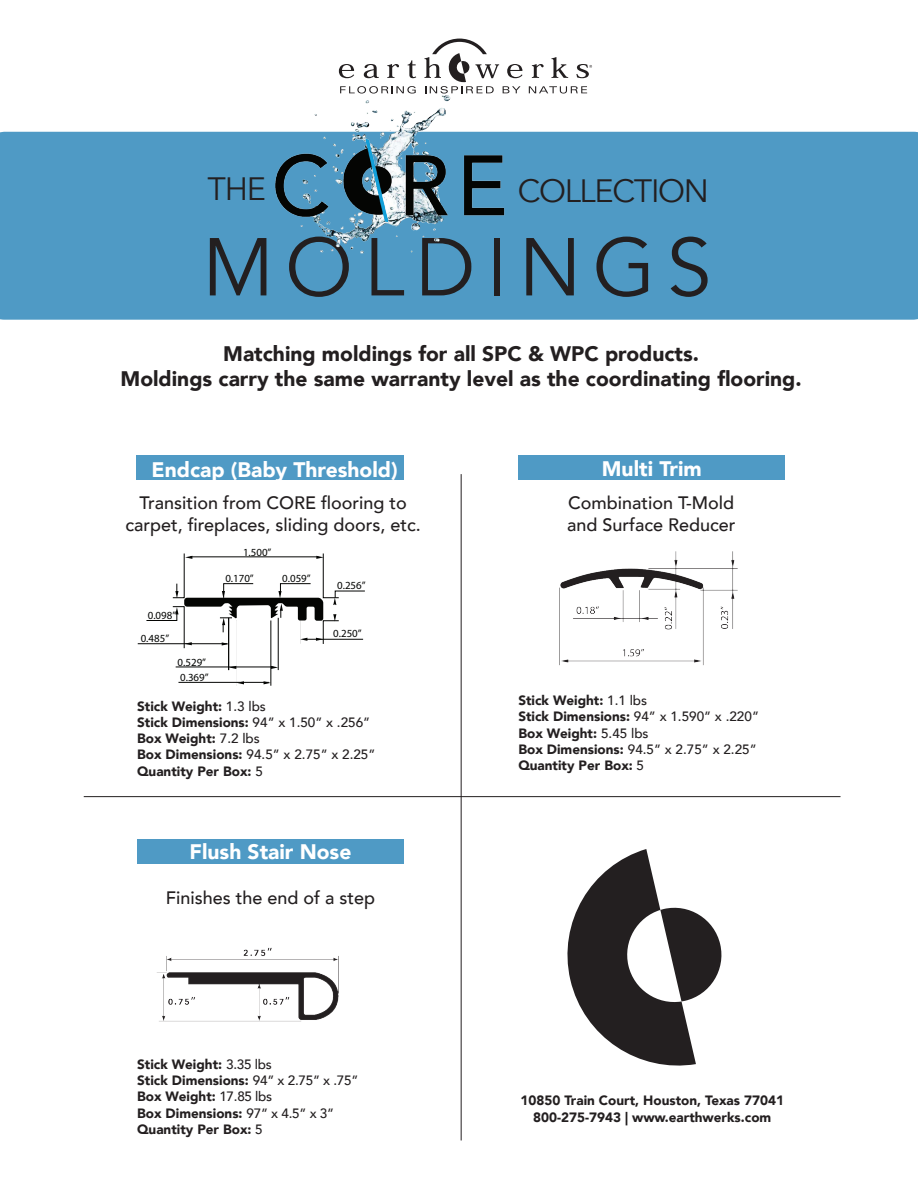
<style>
.page{position:relative;width:918px;height:1188px;background:#fff}
.page>*{position:absolute;margin:0;border:0;box-sizing:border-box;transform-origin:0 0}
.t1{font:81px "Avenir";letter-spacing:.135em;color:#231f20}
.t2{font:32.25px "Avenir";letter-spacing:-.04em;color:#231f20}
.t3{font:900 21px/25.2px "Avenir";color:#231f20;text-align:center}
.t4{font:900 21px "Avenir";color:#fff}
.t5{font:500 18px/21.6px "Avenir";color:#231f20;text-align:center}
.t6{font:900 13.5px/16.2px "Avenir";color:#231f20;text-align:center}
.t7{font:500 13.5px "Avenir";color:#231f20}
.t8{font:10.95px/14.9px "Myriad Pro";color:#040503}
.s1{font-weight:500}
.s2{font-weight:900}
</style>
<div class="page">
<div style="left:518px;top:456px;width:267px;height:24px;background:#4f9ac5"></div>
<hr style="left:461px;top:474px;width:1px;height:666px;background:#231f20">
<img style="left:157px;top:947px;width:182px;height:75px">
<div style="left:137px;top:839px;width:267px;height:25px;background:#4f9ac5"></div>
<hr style="left:138px;top:643px;width:89px;height:1px;background:#040503">
<hr style="left:228px;top:618px;width:1px;height:52px;background:#040503">
<hr style="left:271px;top:621px;width:1px;height:65px;background:#040503">
<hr style="left:278px;top:618px;width:1px;height:52px;background:#040503">
<hr style="left:176px;top:667px;width:97px;height:1px;background:#040503">
<hr style="left:178px;top:682px;width:91px;height:1px;background:#040503">
<svg style="left:229px;top:666px;width:7px;height:3px"></svg>
<svg style="left:237px;top:681px;width:7px;height:3px"></svg>
<svg style="left:271px;top:666px;width:7px;height:3px"></svg>
<svg style="left:264px;top:681px;width:7px;height:3px"></svg>
<svg style="left:146px;top:553px;width:219px;height:96px"></svg>
<div style="left:137px;top:456px;width:267px;height:24px;background:#4f9ac5"></div>
<div style="left:0;top:132px;width:918px;height:188px;background:#4f9ac5"></div>
<svg style="left:340px;top:86px;width:76px;height:8px"></svg>
<svg style="left:529px;top:86px;width:58px;height:8px"></svg>
<svg style="left:532px;top:64px;width:12px;height:14px"></svg>
<svg style="left:551px;top:57px;width:17px;height:21px"></svg>
<svg style="left:339px;top:64px;width:15px;height:14px"></svg>
<svg style="left:364px;top:64px;width:15px;height:14px"></svg>
<svg style="left:387px;top:64px;width:12px;height:14px"></svg>
<svg style="left:408px;top:60px;width:8px;height:18px"></svg>
<svg style="left:424px;top:39px;width:99px;height:55px"></svg>
<svg style="left:576px;top:64px;width:16px;height:14px"></svg>
<img style="left:559px;top:551px;width:179px;height:115px">
<img style="left:365px;top:95px;width:85px;height:34px">
<img style="left:265px;top:137px;width:253px;height:102px">
<hr style="left:84px;top:796px;width:757px;height:1px;background:#231f20">
<svg style="left:567px;top:849px;width:155px;height:217px"></svg>
<p class="t2" style="left:208px;top:170px;width:60px">THE</p>
<p class="t2" style="left:518px;top:171px;width:193px">COLLECTION</p>
<p class="t1" style="left:202px;top:219px;width:511px">MOLDINGS</p>
<p class="t3" style="left:121px;top:340px;width:683px">Matching moldings for all SPC &amp; WPC products.<br>Moldings carry the same warranty level as the coordinating flooring.</p>
<p class="t4" style="left:152px;top:451px;width:248px">Endcap (Baby Threshold)</p>
<p class="t5" style="left:126px;top:491px;width:297px">Transition from CORE flooring to carpet, fireplaces, sliding doors, etc.</p>
<p class="t8" style="left:148px;top:608px;width:30px">0.098”</p>
<p class="t8" style="left:141px;top:631px;width:30px">0.485”</p>
<p class="t8" style="left:178px;top:655px;width:33px">0.529”<br>0.369”</p>
<p class="t8" style="left:243px;top:545px;width:30px">1.500”</p>
<p class="t8" style="left:225px;top:571px;width:30px">0.170”</p>
<p class="t8" style="left:282px;top:571px;width:30px">0.059”</p>
<p class="t8" style="left:337px;top:578px;width:30px">0.256”</p>
<p class="t8" style="left:333px;top:626px;width:30px">0.250”</p>
<p class="t6" style="left:137px;top:698px;width:130px">Stick Weight: <span class="s1">1.3 lbs</span></p>
<p class="t6" style="left:137px;top:714px;width:235px">Stick Dimensions: <span class="s1">94” x 1.50” x .256”</span></p>
<p class="t6" style="left:137px;top:730px;width:124px">Box Weight: <span class="s1">7.2 lbs</span></p>
<p class="t7" style="left:137px;top:743px;width:240px"><span class="s2">Box Dimensions:</span> 94.5” x 2.75” x 2.25”</p>
<p class="t6" style="left:137px;top:762px;width:127px">Quantity Per Box: <span class="s1">5</span></p>
<p class="t4" style="left:190px;top:834px;width:163px">Flush Stair Nose</p>
<p class="t5" style="left:166px;top:886px;width:211px">Finishes the end of a step</p>
<p class="t6" style="left:137px;top:1056px;width:136px">Stick Weight: <span class="s1">3.35 lbs</span></p>
<p class="t6" style="left:137px;top:1072px;width:223px">Stick Dimensions: <span class="s1">94” x 2.75” x .75”</span></p>
<p class="t6" style="left:137px;top:1088px;width:137px">Box Weight: <span class="s1">17.85 lbs</span></p>
<p class="t6" style="left:137px;top:1105px;width:199px">Box Dimensions: <span class="s1">97” x 4.5” x 3”</span></p>
<p class="t6" style="left:137px;top:1121px;width:127px">Quantity Per Box: <span class="s1">5</span></p>
<p class="t4" style="left:602px;top:450px;width:101px">Multi Trim</p>
<p class="t5" style="left:567px;top:491px;width:170px;text-align:left">Combination T-Mold and Surface Reducer</p>
<p class="t6" style="left:518px;top:692px;width:130px">Stick Weight: <span class="s1">1.1 lbs</span></p>
<p class="t6" style="left:518px;top:708px;width:242px">Stick Dimensions: <span class="s1">94” x 1.590” x .220”</span></p>
<p class="t6" style="left:518px;top:724px;width:132px">Box Weight: <span class="s1">5.45 lbs</span></p>
<p class="t7" style="left:518px;top:737px;width:240px"><span class="s2">Box Dimensions:</span> 94.5” x 2.75” x 2.25”</p>
<p class="t6" style="left:518px;top:757px;width:127px">Quantity Per Box: <span class="s1">5</span></p>
<p class="t6" style="left:521px;top:1092px;width:265px">10850 Train Court, Houston, Texas 77041<br>800-275-7943 | www.earthwerks.com</p>
</div>
